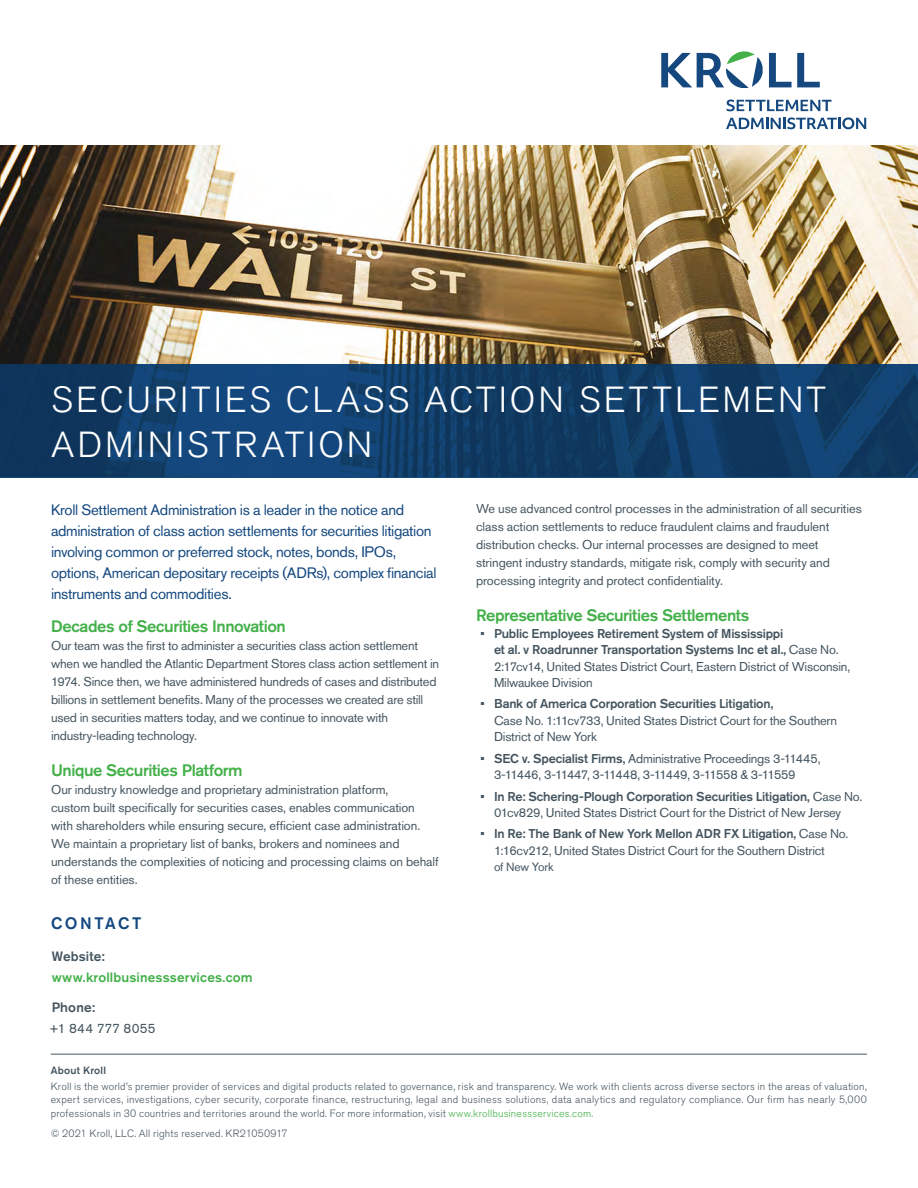
<style>
.page{position:relative;width:918px;height:1188px;background:#fff}
.page>*{position:absolute;margin:0;border:0;box-sizing:border-box;transform-origin:0 0}
.t1{font:300 36px/45px "Akzidenz Grotesk BQ";letter-spacing:.08em;color:#fff}
.t2{font:500 16.5px "Akzidenz Grotesk BQ";letter-spacing:-.025em;color:#43b049}
.t3{font:500 16.5px "Akzidenz Grotesk BQ";letter-spacing:.155em;color:#14487f}
.t4{font:15px/21px "Akzidenz Grotesk BQ";letter-spacing:-.025em;color:#14487f}
.t5{font:500 13.5px "Akzidenz Grotesk BQ";letter-spacing:.01em;color:#43b049}
.t6{font:500 13.5px "Akzidenz Grotesk BQ";letter-spacing:.01em;color:#455560}
.t7{font:13.5px "Akzidenz Grotesk BQ";letter-spacing:.015em;color:#455560}
.t8{font:12.75px/18px "Akzidenz Grotesk BQ";letter-spacing:-.01em;color:#455560}
.t9{font:500 12.75px/16.5px "Akzidenz Grotesk BQ";letter-spacing:-.015em;color:#455560}
.t10{font:12px "Akzidenz Grotesk BQ";letter-spacing:-.015em;color:#455560}
.t11{font:300 10.5px/13.5px "Akzidenz Grotesk BQ";letter-spacing:.02em;color:#455560;text-align:justify}
.t12{font:500 10.5px "Akzidenz Grotesk BQ";letter-spacing:.02em;color:#455560}
.s1{font-weight:400}
.s2{font-weight:500}
.s3{color:#43b049}
</style>
<div class="page">
<img style="left:0;top:145px;width:918px;height:219px">
<hr style="left:51px;top:1054px;width:816px;height:1px;background:#455560">
<svg style="left:661px;top:51px;width:159px;height:37px"></svg>
<svg style="left:727px;top:100px;width:105px;height:11px"></svg>
<svg style="left:726px;top:117px;width:140px;height:12px"></svg>
<svg style="left:0;top:364px;width:918px;height:114px;background:#113d69"></svg>
<h1 class="t1" style="left:51px;top:377px;width:776px">SECURITIES CLASS ACTION SETTLEMENT<br>ADMINISTRATION</h1>
<p class="t4" style="left:51px;top:499px;width:387px">Kroll Settlement Administration is a leader in the notice and administration of class action settlements for securities litigation involving common or preferred stock, notes, bonds, IPOs, options, American depositary receipts (ADRs), complex financial instruments and commodities.</p>
<p class="t8" style="left:476px;top:500px;width:387px">We use advanced control processes in the administration of all securities class action settlements to reduce fraudulent claims and fraudulent distribution checks. Our internal processes are designed to meet stringent industry standards, mitigate risk, comply with security and processing integrity and protect confidentiality.</p>
<p class="t2" style="left:476px;top:605px;width:275px">Representative Securities Settlements</p>
<p class="t9" style="left:494px;top:625px;width:358px;text-indent:-14px">• Public Employees Retirement System of Mississippi<br>et al. v Roadrunner Transportation Systems Inc et al., <span class="s1">Case No.<br>2:17cv14, United States District Court, Eastern District of Wisconsin, Milwaukee Division</span></p>
<p class="t9" style="left:481px;top:695px;width:294px">• Bank of America Corporation Securities Litigation,</p>
<p class="t8" style="left:494px;top:712px;width:345px;line-height:16.5px">Case No. 1:11cv733, United States District Court for the Southern<br>District of New York</p>
<p class="t8" style="left:494px;top:750px;width:328px;line-height:16.5px;text-indent:-14px"><span class="s2">• SEC v. Specialist Firms,</span> Administrative Proceedings 3-11445,<br>3-11446, 3-11447, 3-11448, 3-11449, 3-11558 &amp; 3-11559</p>
<p class="t8" style="left:494px;top:788px;width:370px;line-height:16.5px;text-indent:-14px"><span class="s2">• In Re: Schering-Plough Corporation Securities Litigation,</span> Case No.<br>01cv829, United States District Court for the District of New Jersey</p>
<p class="t8" style="left:494px;top:826px;width:356px;line-height:16.5px;text-indent:-14px"><span class="s2">• In Re: The Bank of New York Mellon ADR FX Litigation,</span> Case No.<br>1:16cv212, United States District Court for the Southern District</p>
<p class="t10" style="left:494px;top:860px;width:61px">of New York</p>
<p class="t2" style="left:51px;top:616px;width:236px">Decades of Securities Innovation</p>
<p class="t8" style="left:51px;top:637px;width:390px">Our team was the first to administer a securities class action settlement when we handled the Atlantic Department Stores class action settlement in 1974. Since then, we have administered hundreds of cases and distributed billions in settlement benefits. Many of the processes we created are still used in securities matters today, and we continue to innovate with industry-leading technology.</p>
<p class="t2" style="left:51px;top:760px;width:193px">Unique Securities Platform</p>
<p class="t8" style="left:51px;top:781px;width:389px">Our industry knowledge and proprietary administration platform,<br>custom built specifically for securities cases, enables communication with shareholders while ensuring secure, efficient case administration.<br>We maintain a proprietary list of banks, brokers and nominees and understands the complexities of noticing and processing claims on behalf of these entities.</p>
<p class="t3" style="left:51px;top:913px;width:92px">CONTACT</p>
<p class="t6" style="left:52px;top:948px;width:54px">Website:</p>
<p class="t5" style="left:52px;top:969px;width:202px">www.krollbusinessservices.com</p>
<p class="t6" style="left:52px;top:999px;width:45px">Phone:</p>
<p class="t7" style="left:49px;top:1020px;width:108px">+1 844 777 8055</p>
<p class="t12" style="left:51px;top:1064px;width:57px">About Kroll</p>
<p class="t11" style="left:51px;top:1080px;width:818px">Kroll is the world’s premier provider of services and digital products related to governance, risk and transparency. We work with clients across diverse sectors in the areas of valuation, expert services, investigations, cyber security, corporate finance, restructuring, legal and business solutions, data analytics and regulatory compliance. Our firm has nearly 5,000 professionals in 30 countries and territories around the world. For more information, visit <span class="s3">www.krollbusinessservices.com.</span></p>
<p class="t11" style="left:51px;top:1127px;width:239px">© 2021 Kroll, LLC. All rights reserved. KR21050917</p>
</div>
